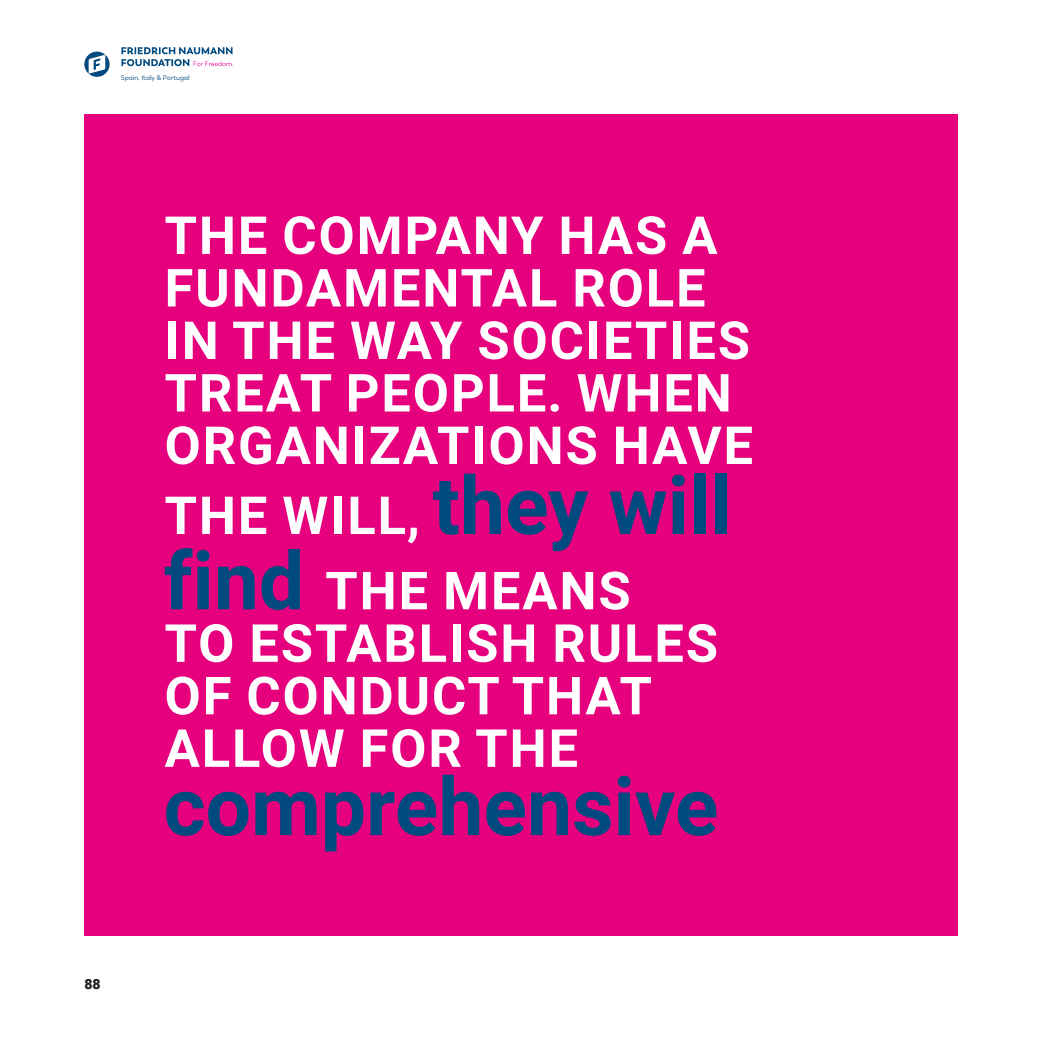
<style>
.page{position:relative;width:1042px;height:1042px;background:#fff}
.page>*{position:absolute;margin:0;border:0;box-sizing:border-box;transform-origin:0 0}
.t1{font:700 80.5px "Roboto";color:#004a7f}
.t2{font:700 52.5px/52.5px "Roboto";letter-spacing:.035em;color:#fff}
.t3{font:900 14px "Roboto";color:#231f20}
.t4{font:6.83px "Trenda";color:#004a7f}
.s1{font-size:80.5px;color:#004a7f}
</style>
<div class="page">
<svg style="left:84px;top:52px;width:26px;height:25px"></svg>
<svg style="left:121px;top:47px;width:112px;height:19px"></svg>
<div style="left:84px;top:114px;width:873px;height:821px;background:#e6007d"></div>
<p class="t4" style="left:121px;top:74px;width:70px">Spain, Italy &amp; Portugal</p>
<p class="t3" style="left:84px;top:974px;width:18px">88</p>
<p class="t2" style="left:165px;top:207px;width:590px">THE COMPANY HAS A<br>FUNDAMENTAL ROLE<br>IN THE WAY SOCIETIES<br>TREAT PEOPLE. WHEN<br>ORGANIZATIONS HAVE</p>
<p class="t2" style="left:164px;top:476px;width:569px;line-height:75.2px">THE WILL, <span class="s1">they will find</span> THE MEANS</p>
<p class="t2" style="left:165px;top:615px;width:555px">TO ESTABLISH RULES<br>OF CONDUCT THAT<br>ALLOW FOR THE</p>
<p class="t1" style="left:164px;top:750px;width:556px">comprehensive</p>
</div>
